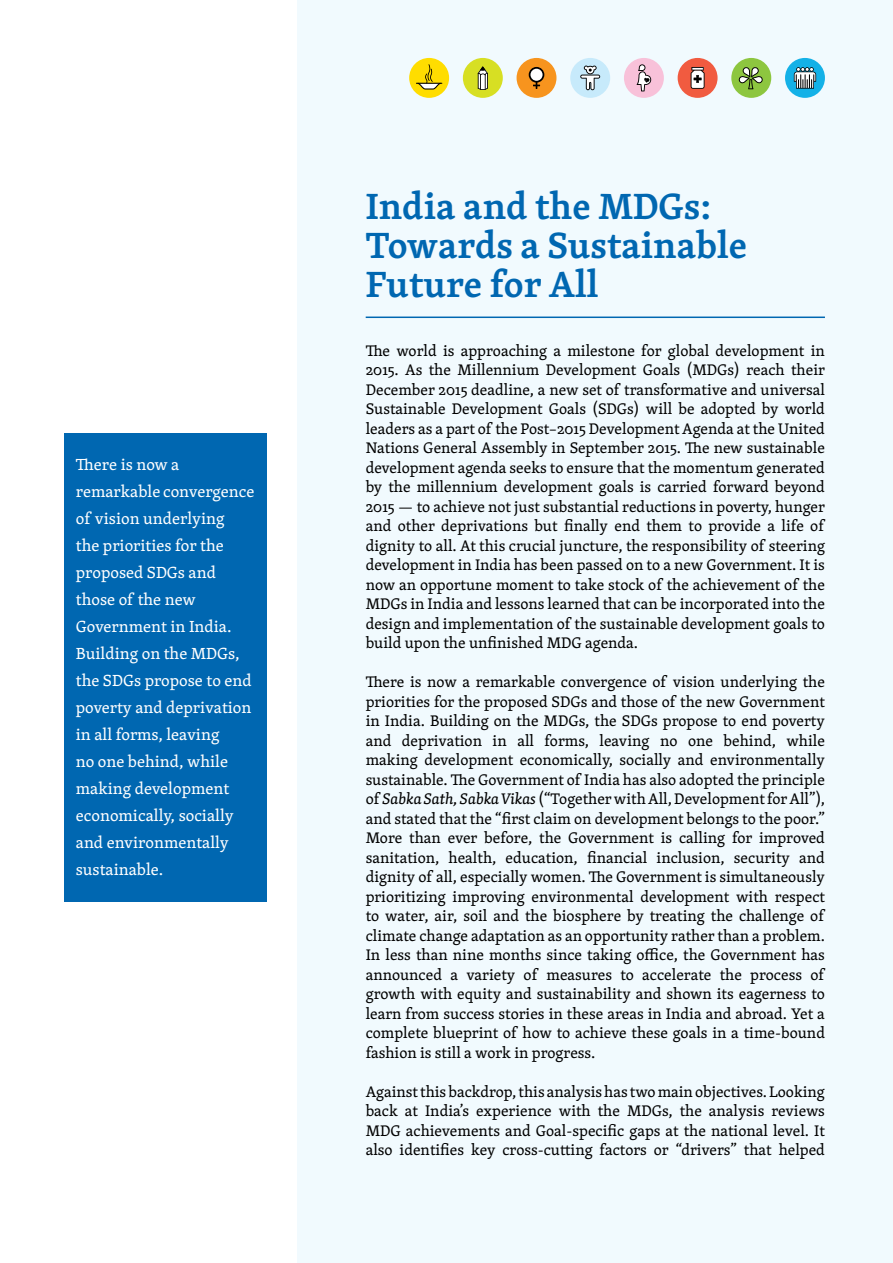
<style>
.page{position:relative;width:893px;height:1263px;background:#fff}
.page>*{position:absolute;margin:0;border:0;box-sizing:border-box;transform-origin:0 0}
.t1{font:600 37.5px/39px "Skolar Latin Pro";color:#0067b1}
.t2{font:16.5px/27px "Skolar Latin Pro";color:#fff}
.t3{font:15.75px/19.5px "Skolar Latin Pro";color:#000;text-align:justify}
.s1{font-style:italic}
</style>
<div class="page">
<div style="left:298px;top:0;width:595px;height:1263px;background:#f1fafe"></div>
<div style="left:624px;top:58px;width:40px;height:40px;background:#f8c1d9;border-radius:50%"></div>
<svg style="left:637px;top:64px;width:14px;height:27px"></svg>
<div style="left:678px;top:58px;width:40px;height:40px;background:#f15b40;border-radius:50%"></div>
<svg style="left:691px;top:67px;width:14px;height:22px"></svg>
<div style="left:731px;top:58px;width:40px;height:40px;background:#8dc63f;border-radius:50%"></div>
<svg style="left:739px;top:67px;width:24px;height:22px"></svg>
<div style="left:785px;top:58px;width:40px;height:40px;background:#14b1e7;border-radius:50%"></div>
<svg style="left:794px;top:67px;width:22px;height:22px"></svg>
<div style="left:409px;top:58px;width:40px;height:40px;background:#fd0;border-radius:50%"></div>
<svg style="left:416px;top:64px;width:26px;height:26px"></svg>
<div style="left:463px;top:58px;width:40px;height:40px;background:#d7df23;border-radius:50%"></div>
<svg style="left:478px;top:66px;width:10px;height:24px"></svg>
<div style="left:517px;top:58px;width:39px;height:40px;background:#f7941e;border-radius:50%"></div>
<svg style="left:529px;top:67px;width:15px;height:22px"></svg>
<div style="left:570px;top:58px;width:40px;height:40px;background:#c7eafb;border-radius:50%"></div>
<svg style="left:580px;top:66px;width:20px;height:24px"></svg>
<hr style="left:366px;top:317px;width:459px;height:1px;background:#0067b1">
<div style="left:64px;top:433px;width:203px;height:468px;background:#0067b1"></div>
<p class="t2" style="left:76px;top:451px;width:180px">There is now a remarkable convergence of vision underlying<br>the priorities for the proposed SDGs and those of the new<br>Government in India.<br>Building on the MDGs, the SDGs propose to end poverty and deprivation in all forms, leaving<br>no one behind, while making development economically, socially and environmentally sustainable.</p>
<p class="t1" style="left:366px;top:185px;width:383px">India and the MDGs:<br>Towards a Sustainable<br>Future for All</p>
<p class="t3" style="left:366px;top:340px;width:461px">The world is approaching a milestone for global development in 2015. As the Millennium Development Goals (MDGs) reach their December 2015 deadline, a new set of transformative and universal Sustainable Development Goals (SDGs) will be adopted by world leaders as a part of the Post–2015 Development Agenda at the United Nations General Assembly in September 2015. The new sustainable development agenda seeks to ensure that the momentum generated by the millennium development goals is carried forward beyond 2015 — to achieve not just substantial reductions in poverty, hunger and other deprivations but finally end them to provide a life of dignity to all. At this crucial juncture, the responsibility of steering development in India has been passed on to a new Government. It is now an opportune moment to take stock of the achievement of the MDGs in India and lessons learned that can be incorporated into the design and implementation of the sustainable development goals to build upon the unfinished MDG agenda.</p>
<p class="t3" style="left:366px;top:671px;width:461px">There is now a remarkable convergence of vision underlying the priorities for the proposed SDGs and those of the new Government in India. Building on the MDGs, the SDGs propose to end poverty and deprivation in all forms, leaving no one behind, while making development economically, socially and environmentally sustainable. The Government of India has also adopted the principle of <span class="s1">Sabka Sath, Sabka Vikas</span> (“Together with All, Development for All”), and stated that the “first claim on development belongs to the poor.” More than ever before, the Government is calling for improved sanitation, health, education, financial inclusion, security and dignity of all, especially women. The Government is simultaneously prioritizing improving environmental development with respect to water, air, soil and the biosphere by treating the challenge of climate change adaptation as an opportunity rather than a problem.<br>In less than nine months since taking office, the Government has announced a variety of measures to accelerate the process of growth with equity and sustainability and shown its eagerness to learn from success stories in these areas in India and abroad. Yet a complete blueprint of how to achieve these goals in a time-bound fashion is still a work in progress.</p>
<p class="t3" style="left:366px;top:1081px;width:461px">Against this backdrop, this analysis has two main objectives. Looking back at India’s experience with the MDGs, the analysis reviews MDG achievements and Goal-specific gaps at the national level. It also identifies key cross-cutting factors or “drivers” that helped</p>
</div>
